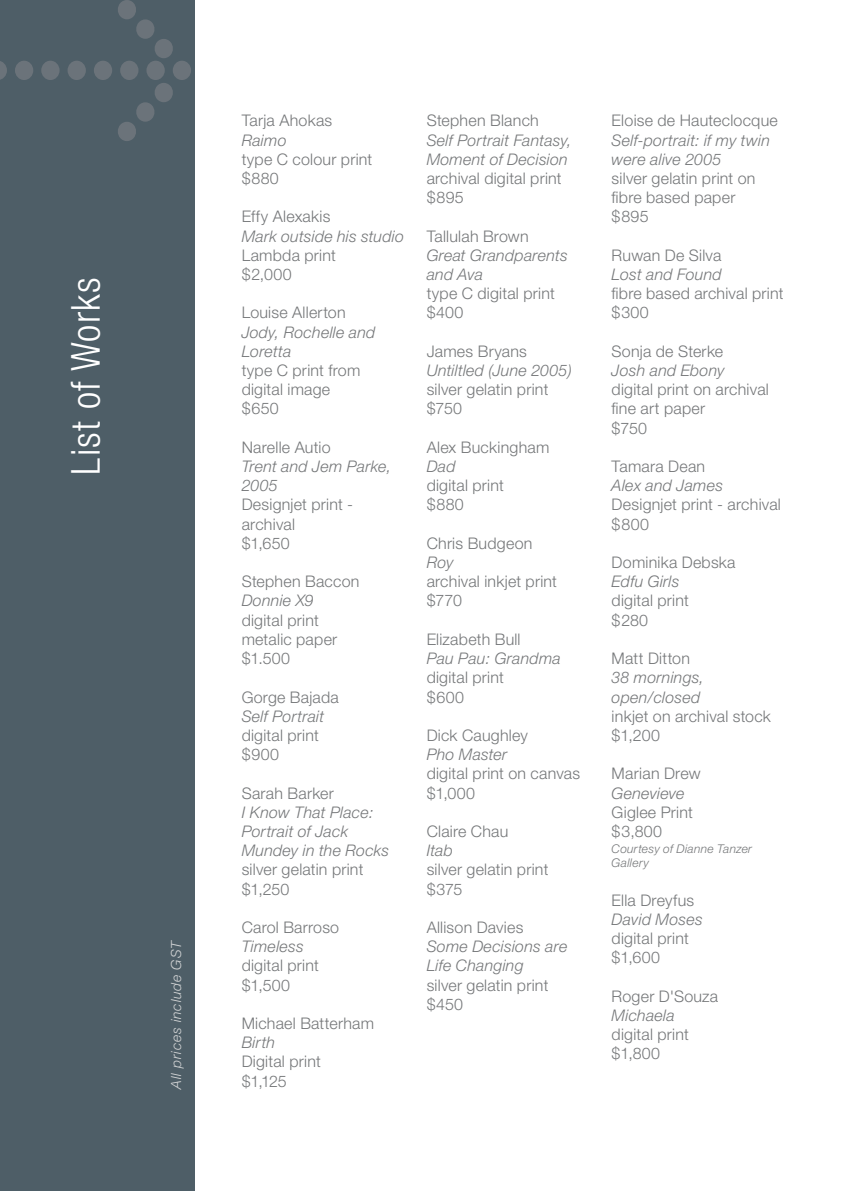
<style>
.page{position:relative;width:842px;height:1191px;background:#fff}
.page>*{position:absolute;margin:0;border:0;box-sizing:border-box;transform-origin:0 0}
.t1{font:300 condensed 40px "Helvetica Neue";letter-spacing:.03em;color:#fff}
.t2{font:300 16px/19.2px "Helvetica Neue";letter-spacing:.015em;color:#757779}
.t3{font:italic 300 16px/19.2px "Helvetica Neue";letter-spacing:.015em;color:#757779}
.t4{font:italic 300 14px "Helvetica Neue";letter-spacing:.06em;color:#d1d3d4}
.t5{font:italic 300 12px/14.4px "Helvetica Neue";letter-spacing:.025em;color:#757779}
.s1{font-style:italic}
.s2{font-style:normal}
</style>
<div class="page">
<div style="left:0;top:0;width:195px;height:1191px;background:#4e5e67"></div>
<svg style="left:118px;top:83px;width:55px;height:58px"></svg>
<svg style="left:118px;top:0;width:55px;height:58px"></svg>
<div style="left:15px;top:61px;width:18px;height:19px;background:#6b737a;border-radius:50%"></div>
<div style="left:41px;top:61px;width:19px;height:19px;background:#6b737a;border-radius:50%"></div>
<div style="left:68px;top:61px;width:18px;height:19px;background:#6b737a;border-radius:50%"></div>
<div style="left:94px;top:61px;width:18px;height:19px;background:#6b737a;border-radius:50%"></div>
<div style="left:120px;top:61px;width:18px;height:19px;background:#6b737a;border-radius:50%"></div>
<div style="left:146px;top:61px;width:19px;height:19px;background:#6b737a;border-radius:50%"></div>
<div style="left:173px;top:61px;width:18px;height:19px;background:#6b737a;border-radius:50%"></div>
<svg style="left:0;top:61px;width:7px;height:19px"></svg>
<p class="t1" style="left:71px;top:474px;width:198px;rotate:-90deg">List of Works</p>
<p class="t4" style="left:171px;top:1088px;width:149px;rotate:-90deg">All prices include GST</p>
<p class="t2" style="left:242px;top:112px;width:132px">Tarja Ahokas<br><span class="s1">Raimo<br></span>type C colour print $880</p>
<p class="t2" style="left:242px;top:208px;width:164px">Effy Alexakis<br><span class="s1">Mark outside his studio<br></span>Lambda print<br>$2,000</p>
<p class="t2" style="left:242px;top:304px;width:135px">Louise Allerton<br><span class="s1">Jody, Rochelle and<br>Loretta<br></span>type C print from digital image<br>$650</p>
<p class="t2" style="left:242px;top:439px;width:151px">Narelle Autio<br><span class="s1">Trent and Jem Parke,<br>2005<br></span>Designjet print - archival<br>$1,650</p>
<p class="t2" style="left:242px;top:573px;width:119px">Stephen Baccon<br><span class="s1">Donnie X9<br></span>digital print metalic paper $1.500</p>
<p class="t2" style="left:242px;top:688px;width:99px">Gorge Bajada<br><span class="s1">Self Portrait </span>digital print $900</p>
<p class="t3" style="left:242px;top:784px;width:149px"><span class="s2">Sarah Barker<br></span>I Know That Place:<br>Portrait of Jack<br>Mundey in the Rocks <span class="s2">silver gelatin print $1,250</span></p>
<p class="t2" style="left:242px;top:919px;width:99px">Carol Barroso<br><span class="s1">Timeless </span>digital print $1,500</p>
<p class="t2" style="left:242px;top:1015px;width:134px">Michael Batterham<br><span class="s1">Birth<br></span>Digital print<br>$1,125</p>
<p class="t2" style="left:427px;top:112px;width:146px">Stephen Blanch<br><span class="s1">Self Portrait Fantasy,<br>Moment of Decision </span>archival digital print $895</p>
<p class="t2" style="left:427px;top:228px;width:143px">Tallulah Brown<br><span class="s1">Great Grandparents and Ava<br></span>type C digital print $400</p>
<p class="t2" style="left:427px;top:343px;width:147px">James Bryans<br><span class="s1">Untiltled (June 2005) </span>silver gelatin print $750</p>
<p class="t2" style="left:427px;top:439px;width:124px">Alex Buckingham<br><span class="s1">Dad<br></span>digital print<br>$880</p>
<p class="t2" style="left:427px;top:535px;width:132px">Chris Budgeon<br><span class="s1">Roy<br></span>archival inkjet print $770</p>
<p class="t2" style="left:427px;top:631px;width:136px">Elizabeth Bull<br><span class="s1">Pau Pau: Grandma </span>digital print<br>$600</p>
<p class="t2" style="left:427px;top:727px;width:155px">Dick Caughley<br><span class="s1">Pho Master<br></span>digital print on canvas $1,000</p>
<p class="t2" style="left:427px;top:823px;width:123px">Claire Chau<br><span class="s1">Itab<br></span>silver gelatin print $375</p>
<p class="t2" style="left:427px;top:919px;width:142px">Allison Davies<br><span class="s1">Some Decisions are<br>Life Changing<br></span>silver gelatin print $450</p>
<p class="t2" style="left:612px;top:112px;width:168px">Eloise de Hauteclocque<br><span class="s1">Self-portrait: if my twin were alive 2005<br></span>silver gelatin print on fibre based paper<br>$895</p>
<p class="t2" style="left:612px;top:247px;width:173px">Ruwan De Silva<br><span class="s1">Lost and Found<br></span>fibre based archival print $300</p>
<p class="t2" style="left:612px;top:343px;width:159px">Sonja de Sterke<br><span class="s1">Josh and Ebony </span>digital print on archival fine art paper<br>$750</p>
<p class="t2" style="left:612px;top:458px;width:171px">Tamara Dean<br><span class="s1">Alex and James<br></span>Designjet print - archival $800</p>
<p class="t2" style="left:612px;top:554px;width:125px">Dominika Debska<br><span class="s1">Edfu Girls<br></span>digital print<br>$280</p>
<p class="t2" style="left:612px;top:650px;width:161px">Matt Ditton<br><span class="s1">38 mornings, open/closed<br></span>inkjet on archival stock $1,200</p>
<p class="t2" style="left:612px;top:765px;width:91px">Marian Drew<br><span class="s1">Genevieve<br></span>Giglee Print $3,800</p>
<p class="t5" style="left:612px;top:842px;width:142px">Courtesy of Dianne Tanzer<br>Gallery</p>
<p class="t2" style="left:612px;top:892px;width:93px">Ella Dreyfus<br><span class="s1">David Moses </span>digital print $1,600</p>
<p class="t2" style="left:612px;top:988px;width:108px">Roger D'Souza<br><span class="s1">Michaela </span>digital print $1,800</p>
</div>
